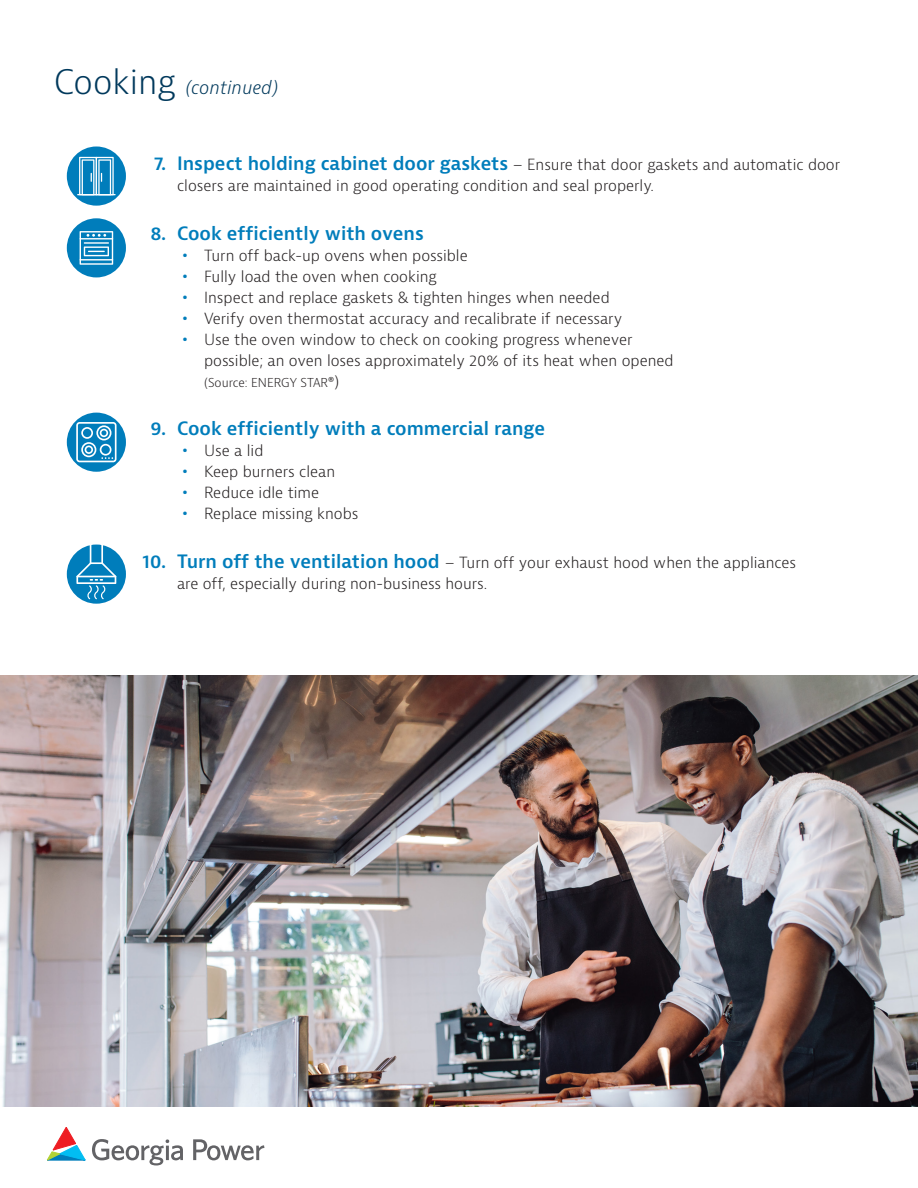
<style>
.page{position:relative;width:918px;height:1188px;background:#fff}
.page>*{position:absolute;margin:0;border:0;box-sizing:border-box;transform-origin:0 0}
.t1{font:600 18px "Bernina Sans";color:#007dbb}
.t2{font:italic 300 18px "Bernina Sans";color:#00395c}
.t3{font:300 15px/21px "Bernina Sans";color:#231f20}
.t4{font:300 12px "Bernina Sans";color:#231f20}
.s1{font-style:normal;font-size:33px}
.s2{font-weight:600;font-size:18px;color:#007dbb}
.s3{font-size:15px}
</style>
<div class="page">
<svg style="left:47px;top:1127px;width:38px;height:33px"></svg>
<svg style="left:92px;top:1139px;width:172px;height:26px"></svg>
<img style="left:0;top:675px;width:918px;height:432px">
<div style="left:67px;top:413px;width:59px;height:59px;background:#007dbb;border-radius:50%"></div>
<svg style="left:76px;top:422px;width:41px;height:40px"></svg>
<div style="left:67px;top:545px;width:59px;height:59px;background:#007dbb;border-radius:50%"></div>
<svg style="left:76px;top:544px;width:40px;height:56px"></svg>
<div style="left:67px;top:218px;width:59px;height:59px;background:#007dbb;border-radius:50%"></div>
<svg style="left:80px;top:231px;width:33px;height:34px"></svg>
<div style="left:67px;top:146px;width:59px;height:60px;background:#007dbb;border-radius:50%"></div>
<hr style="left:77px;top:194px;width:39px;height:1px;background:#fff">
<svg style="left:79px;top:157px;width:35px;height:37px"></svg>
<p class="t2" style="left:54px;top:76px;width:226px"><span class="s1">Cooking</span> (continued)</p>
<p class="t3" style="left:177px;top:154px;width:665px;text-indent:-23px"><span class="s2">7. Inspect holding cabinet door gaskets</span> – Ensure that door gaskets and automatic door closers are maintained in good operating condition and seal properly.</p>
<p class="t1" style="left:150px;top:221px;width:275px">8. Cook efficiently with ovens</p>
<p class="t3" style="left:183px;top:245px;width:287px"><span class="s2">•</span> Turn off back-up ovens when possible</p>
<p class="t3" style="left:183px;top:266px;width:256px"><span class="s2">•</span> Fully load the oven when cooking</p>
<p class="t3" style="left:183px;top:287px;width:429px"><span class="s2">•</span> Inspect and replace gaskets &amp; tighten hinges when needed</p>
<p class="t3" style="left:183px;top:308px;width:441px"><span class="s2">•</span> Verify oven thermostat accuracy and recalibrate if necessary</p>
<p class="t3" style="left:204px;top:329px;width:471px;text-indent:-22px"><span class="s2">•</span> Use the oven window to check on cooking progress whenever possible; an oven loses approximately 20% of its heat when opened</p>
<p class="t4" style="left:204px;top:374px;width:137px">(Source: ENERGY STAR®<span class="s3">)</span></p>
<p class="t1" style="left:151px;top:417px;width:396px">9. Cook efficiently with a commercial range</p>
<p class="t3" style="left:183px;top:441px;width:82px"><span class="s2">•</span> Use a lid</p>
<p class="t3" style="left:183px;top:462px;width:154px"><span class="s2">•</span> Keep burners clean</p>
<p class="t3" style="left:183px;top:483px;width:138px"><span class="s2">•</span> Reduce idle time</p>
<p class="t3" style="left:183px;top:504px;width:177px"><span class="s2">•</span> Replace missing knobs</p>
<p class="t3" style="left:177px;top:552px;width:621px;text-indent:-35px"><span class="s2">10. Turn off the ventilation hood</span> – Turn off your exhaust hood when the appliances are off, especially during non-business hours.</p>
</div>
